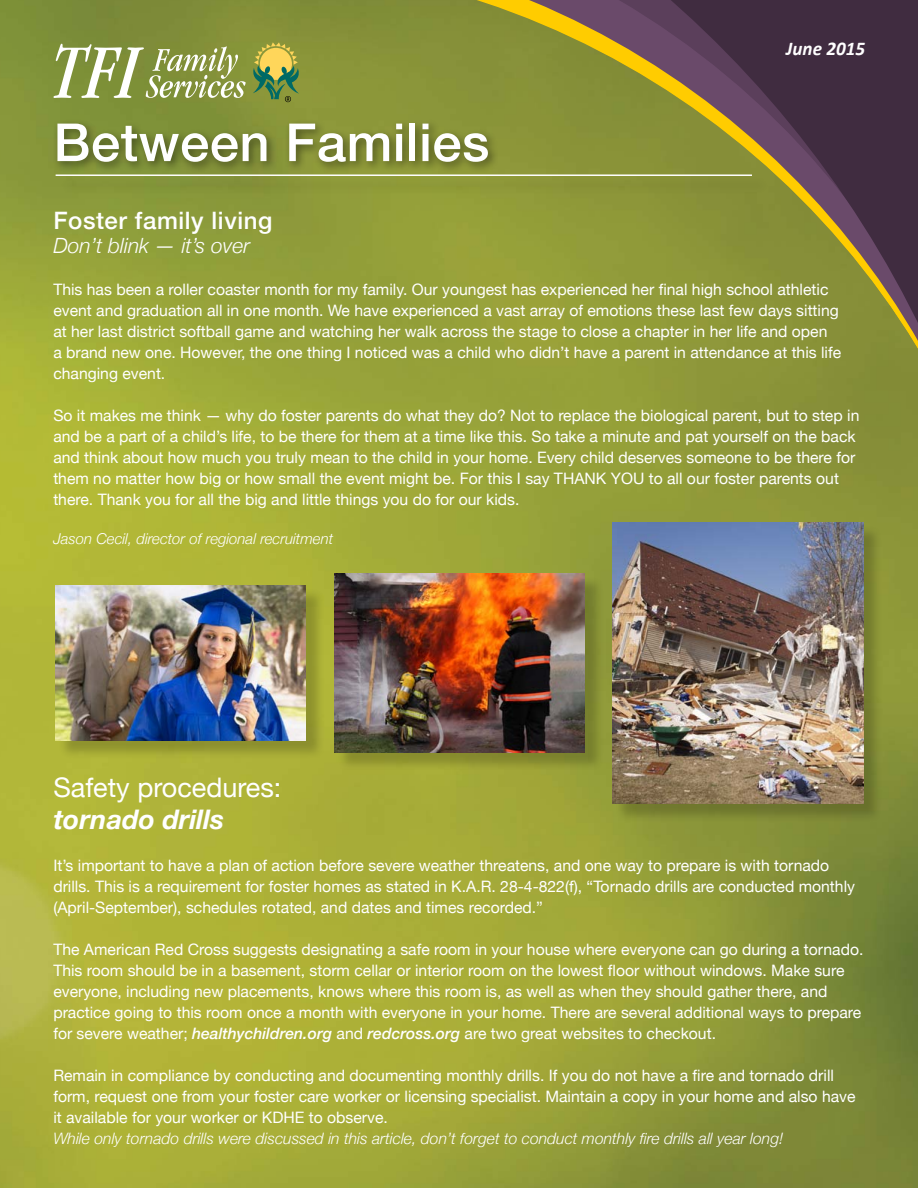
<style>
.page{position:relative;width:918px;height:1188px;background:#fff}
.page>*{position:absolute;margin:0;border:0;box-sizing:border-box;transform-origin:0 0}
.t1{font:500 52.5px "Helvetica Neue";letter-spacing:.01em;color:#fff}
.t2{font:27px "Helvetica Neue";color:#fff}
.t3{font:italic 700 27px "Helvetica Neue";color:#fff}
.t4{font:500 24px "Helvetica Neue";letter-spacing:.025em;color:#fff}
.t5{font:italic 300 21px "Helvetica Neue";color:#fff}
.t6{font:italic 700 19.5px "Calibri";color:#fff}
.t7{font:15.75px/21px "Helvetica Neue";color:#fff}
.t8{font:italic 300 15.75px "Helvetica Neue";color:#fff}
.t9{font:italic 300 15px "Helvetica Neue";color:#fff}
.s1{font-weight:500;font-style:italic}
</style>
<div class="page">
<img style="left:0;top:0;width:918px;height:1188px">
<svg style="left:191px;top:461px;width:727px;height:107px;background:#a0a939"></svg>
<svg style="left:167px;top:0;width:157px;height:461px;background:#94a039"></svg>
<svg style="left:324px;top:0;width:594px;height:511px;background:#85883b"></svg>
<div style="left:58px;top:176px;width:712px;height:19px;background:#889538"></div>
<hr style="left:56px;top:174px;width:696px;height:2px;background:#fff">
<div style="left:52px;top:118px;width:447px;height:55px;background:#000;opacity:.45"></div>
<svg style="left:53px;top:42px;width:246px;height:60px;background:#9aa761"></svg>
<div style="left:57px;top:588px;width:268px;height:172px;background:#000;opacity:.2"></div>
<img style="left:56px;top:586px;width:250px;height:154px">
<div style="left:336px;top:575px;width:268px;height:197px;background:#000;opacity:.2"></div>
<img style="left:335px;top:574px;width:250px;height:179px">
<div style="left:615px;top:525px;width:268px;height:297px;background:#000;opacity:.2"></div>
<img style="left:613px;top:523px;width:250px;height:281px">
<h1 class="t1" style="left:53px;top:100px;width:437px">Between Families</h1>
<p class="t6" style="left:786px;top:36px;width:80px">June 2015</p>
<h3 class="t4" style="left:53px;top:201px;width:221px">Foster family living</h3>
<h3 class="t5" style="left:53px;top:229px;width:198px">Don’t blink — it’s over</h3>
<p class="t7" style="left:53px;top:279px;width:789px">This has been a roller coaster month for my family. Our youngest has experienced her final high school athletic event and graduation all in one month. We have experienced a vast array of emotions these last few days sitting at her last district softball game and watching her walk across the stage to close a chapter in her life and open<br>a brand new one. However, the one thing I noticed was a child who didn’t have a parent in attendance at this life changing event.</p>
<p class="t7" style="left:53px;top:405px;width:808px">So it makes me think — why do foster parents do what they do? Not to replace the biological parent, but to step in and be a part of a child’s life, to be there for them at a time like this. So take a minute and pat yourself on the back and think about how much you truly mean to the child in your home. Every child deserves someone to be there for them no matter how big or how small the event might be. For this I say THANK YOU to all our foster parents out there. Thank you for all the big and little things you do for our kids.</p>
<p class="t9" style="left:53px;top:527px;width:281px">Jason Cecil, director of regional recruitment</p>
<h2 class="t2" style="left:53px;top:768px;width:230px">Safety procedures:</h2>
<h2 class="t3" style="left:53px;top:798px;width:172px">tornado drills</h2>
<p class="t7" style="left:53px;top:856px;width:803px">It’s important to have a plan of action before severe weather threatens, and one way to prepare is with tornado drills. This is a requirement for foster homes as stated in K.A.R. 28-4-822(f), “Tornado drills are conducted monthly (April-September), schedules rotated, and dates and times recorded.”</p>
<p class="t7" style="left:53px;top:940px;width:812px">The American Red Cross suggests designating a safe room in your house where everyone can go during a tornado.<br>This room should be in a basement, storm cellar or interior room on the lowest floor without windows. Make sure everyone, including new placements, knows where this room is, as well as when they should gather there, and practice going to this room once a month with everyone in your home. There are several additional ways to prepare for severe weather; <span class="s1">healthychildren.org</span> and <span class="s1">redcross.org</span> are two great websites to checkout.</p>
<p class="t7" style="left:53px;top:1065px;width:804px">Remain in compliance by conducting and documenting monthly drills. If you do not have a fire and tornado drill form, request one from your foster care worker or licensing specialist. Maintain a copy in your home and also have it available for your worker or KDHE to observe.</p>
<p class="t8" style="left:53px;top:1126px;width:732px">While only tornado drills were discussed in this article, don’t forget to conduct monthly fire drills all year long!</p>
</div>
